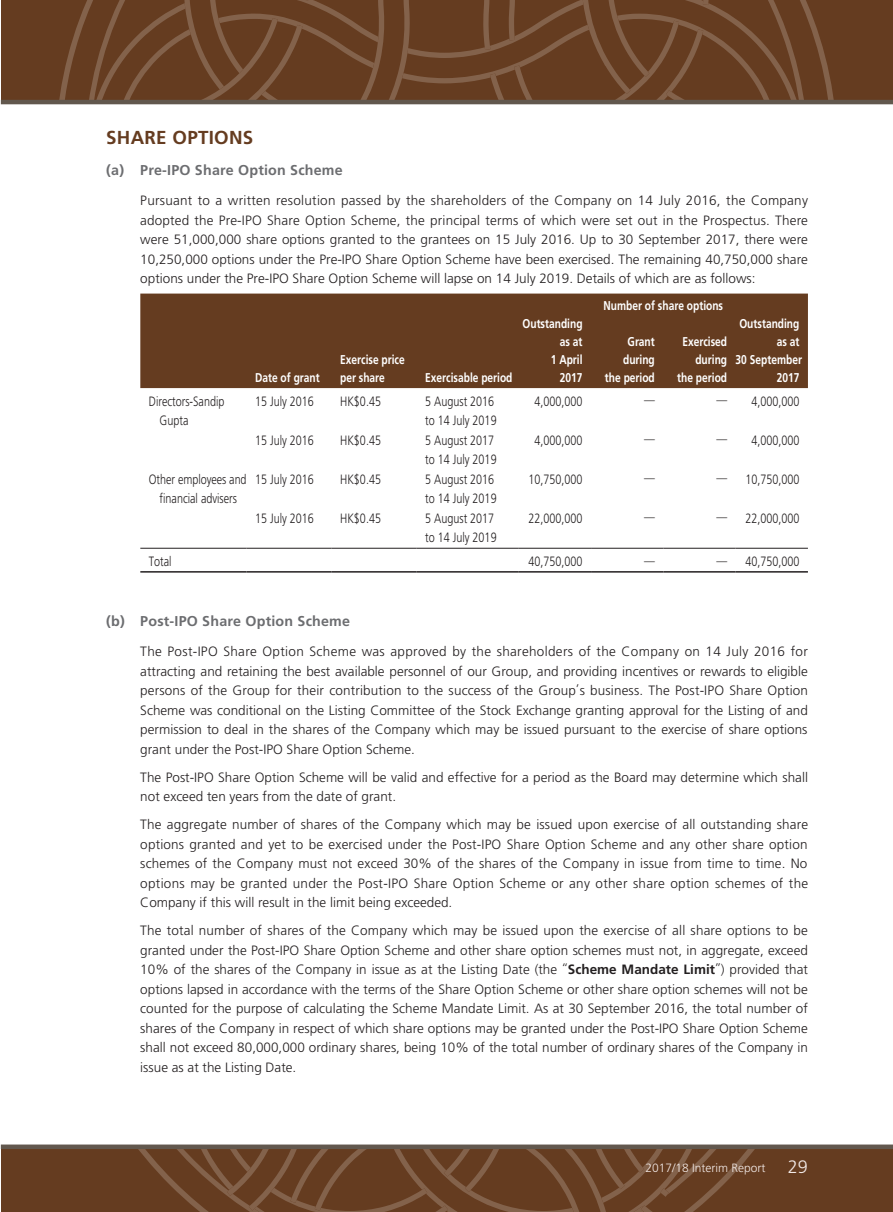
<style>
.page{position:relative;width:893px;height:1212px;background:#fff}
.page>*{position:absolute;margin:0;border:0;box-sizing:border-box;transform-origin:0 0}
._3__標題{font:700 18.75px "Frutiger LT Std";letter-spacing:.015em;color:#653c20}
.t1{font:300 18px "Frutiger LT Std";color:#f2e9e6}
._4__副標題{font:700 14.25px "Frutiger LT Std";letter-spacing:.015em;color:#6c6d70}
._1__內文{font:300 13.5px/19.5px "Frutiger LT Std";color:#231f20;text-align:justify}
._1__內文-2{font:300 13.5px "Frutiger LT Std";color:#231f20;scale:.8 1}
._1__內文-3{font:300 13.5px "Frutiger Next Pro";color:#231f20;scale:.8 1}
._6_表內文{font:700 12.75px "Frutiger LT Std";color:#fff;scale:.8 1}
.t2{font:300 12px "Frutiger LT Std";color:#f2e9e6}
.s1{font-family:"Frutiger Next Pro"}
.s2{font-weight:700}
</style>
<div class="page">
<div style="left:1px;top:1147px;width:892px;height:65px;background:#653c20"></div>
<svg style="left:138px;top:1149px;width:617px;height:63px"></svg>
<div style="left:1px;top:0;width:892px;height:102px;background:#653c20"></div>
<svg style="left:310px;top:0;width:524px;height:100px"></svg>
<svg style="left:59px;top:0;width:251px;height:100px"></svg>
<svg style="left:580px;top:0;width:226px;height:100px"></svg>
<hr style="left:1px;top:100px;width:892px;height:4px;background:#62584e">
<div style="left:1px;top:1144px;width:892px;height:5px;background:#62584e"></div>
<div style="left:140px;top:294px;width:668px;height:94px;background:#653c20"></div>
<hr style="left:140px;top:548px;width:107px;height:1px;background:#231f20">
<hr style="left:247px;top:548px;width:85px;height:1px;background:#231f20">
<hr style="left:332px;top:548px;width:85px;height:1px;background:#231f20">
<hr style="left:417px;top:548px;width:102px;height:1px;background:#231f20">
<hr style="left:519px;top:548px;width:72px;height:1px;background:#231f20">
<hr style="left:591px;top:548px;width:72px;height:1px;background:#231f20">
<hr style="left:663px;top:548px;width:73px;height:1px;background:#231f20">
<hr style="left:736px;top:548px;width:72px;height:1px;background:#231f20">
<hr style="left:140px;top:571px;width:107px;height:2px;background:#231f20">
<hr style="left:247px;top:571px;width:85px;height:2px;background:#231f20">
<hr style="left:332px;top:571px;width:85px;height:2px;background:#231f20">
<hr style="left:417px;top:571px;width:102px;height:2px;background:#231f20">
<hr style="left:519px;top:571px;width:72px;height:2px;background:#231f20">
<hr style="left:591px;top:571px;width:72px;height:2px;background:#231f20">
<hr style="left:663px;top:571px;width:73px;height:2px;background:#231f20">
<hr style="left:736px;top:571px;width:72px;height:2px;background:#231f20">
<p class="_3__標題" style="left:106px;top:127px;width:148px">SHARE OPTIONS</p>
<p class="_4__副標題" style="left:106px;top:162px;width:238px">(a) Pre-IPO Share Option Scheme</p>
<p class="_1__內文" style="left:140px;top:191px;width:669px">Pursuant to a written resolution passed by the shareholders of the Company on 14 July 2016, the Company adopted the Pre-IPO Share Option Scheme, the principal terms of which were set out in the Prospectus. There were 51,000,000 share options granted to the grantees on 15 July 2016. Up to 30 September 2017, there were 10,250,000 options under the Pre-IPO Share Option Scheme have been exercised. The remaining 40,750,000 share options under the Pre-IPO Share Option Scheme will lapse on 14 July 2019. Details of which are as follows:</p>
<p class="_6_表內文" style="left:604px;top:298px;width:151px">Number of share options</p>
<p class="_1__內文-2" style="left:149px;top:394px;width:96px">Directors-Sandip</p>
<p class="_1__內文-2" style="left:160px;top:413px;width:38px">Gupta</p>
<p class="_1__內文-2" style="left:149px;top:472px;width:124px">Other employees and</p>
<p class="_1__內文-2" style="left:160px;top:491px;width:98px">financial advisers</p>
<p class="_6_表內文" style="left:255px;top:370px;width:82px">Date of grant</p>
<p class="_6_表內文" style="left:340px;top:352px;width:82px">Exercise price</p>
<p class="_6_表內文" style="left:340px;top:370px;width:57px">per share</p>
<p class="_6_表內文" style="left:425px;top:370px;width:111px">Exercisable period</p>
<p class="_1__內文-2" style="left:255px;top:394px;width:75px">15 July 2016</p>
<p class="_1__內文-2" style="left:340px;top:394px;width:53px">HK$0.45</p>
<p class="_1__內文-2" style="left:425px;top:394px;width:88px">5 August 2016</p>
<p class="_1__內文-2" style="left:425px;top:413px;width:91px">to 14 July 2019</p>
<p class="_1__內文-2" style="left:255px;top:433px;width:75px">15 July 2016</p>
<p class="_1__內文-2" style="left:340px;top:433px;width:53px">HK$0.45</p>
<p class="_1__內文-2" style="left:425px;top:433px;width:88px">5 August 2017</p>
<p class="_1__內文-2" style="left:425px;top:452px;width:91px">to 14 July 2019</p>
<p class="_1__內文-2" style="left:255px;top:472px;width:75px">15 July 2016</p>
<p class="_1__內文-2" style="left:340px;top:472px;width:53px">HK$0.45</p>
<p class="_1__內文-2" style="left:425px;top:472px;width:88px">5 August 2016</p>
<p class="_1__內文-2" style="left:425px;top:491px;width:91px">to 14 July 2019</p>
<p class="_1__內文-2" style="left:255px;top:511px;width:75px">15 July 2016</p>
<p class="_1__內文-2" style="left:340px;top:511px;width:53px">HK$0.45</p>
<p class="_1__內文-2" style="left:425px;top:511px;width:88px">5 August 2017</p>
<p class="_1__內文-2" style="left:425px;top:530px;width:91px">to 14 July 2019</p>
<p class="_6_表內文" style="left:522px;top:316px;width:77px">Outstanding</p>
<p class="_6_表內文" style="left:560px;top:334px;width:30px">as at</p>
<p class="_6_表內文" style="left:551px;top:352px;width:41px">1 April</p>
<p class="_6_表內文" style="left:560px;top:370px;width:30px">2017</p>
<p class="_6_表內文" style="left:628px;top:334px;width:36px">Grant</p>
<p class="_6_表內文" style="left:623px;top:352px;width:41px">during</p>
<p class="_6_表內文" style="left:605px;top:370px;width:64px">the period</p>
<p class="_6_表內文" style="left:682px;top:334px;width:57px">Exercised</p>
<p class="_6_表內文" style="left:695px;top:352px;width:41px">during</p>
<p class="_6_表內文" style="left:677px;top:370px;width:64px">the period</p>
<p class="_6_表內文" style="left:739px;top:316px;width:77px">Outstanding</p>
<p class="_6_表內文" style="left:777px;top:334px;width:30px">as at</p>
<p class="_6_表內文" style="left:736px;top:352px;width:84px">30 September</p>
<p class="_6_表內文" style="left:777px;top:370px;width:30px">2017</p>
<p class="_1__內文-2" style="left:534px;top:394px;width:62px">4,000,000</p>
<p class="_1__內文-3" style="left:644px;top:393px;width:15px">—</p>
<p class="_1__內文-3" style="left:716px;top:393px;width:15px">—</p>
<p class="_1__內文-2" style="left:751px;top:394px;width:62px">4,000,000</p>
<p class="_1__內文-2" style="left:534px;top:433px;width:62px">4,000,000</p>
<p class="_1__內文-3" style="left:644px;top:432px;width:15px">—</p>
<p class="_1__內文-3" style="left:716px;top:432px;width:15px">—</p>
<p class="_1__內文-2" style="left:751px;top:433px;width:62px">4,000,000</p>
<p class="_1__內文-2" style="left:528px;top:472px;width:69px">10,750,000</p>
<p class="_1__內文-3" style="left:644px;top:471px;width:15px">—</p>
<p class="_1__內文-3" style="left:716px;top:471px;width:15px">—</p>
<p class="_1__內文-2" style="left:745px;top:472px;width:69px">10,750,000</p>
<p class="_1__內文-2" style="left:528px;top:511px;width:69px">22,000,000</p>
<p class="_1__內文-3" style="left:644px;top:510px;width:15px">—</p>
<p class="_1__內文-3" style="left:716px;top:510px;width:15px">—</p>
<p class="_1__內文-2" style="left:745px;top:511px;width:69px">22,000,000</p>
<p class="_1__內文-2" style="left:149px;top:554px;width:30px">Total</p>
<p class="_1__內文-2" style="left:528px;top:554px;width:69px">40,750,000</p>
<p class="_1__內文-3" style="left:644px;top:553px;width:15px">—</p>
<p class="_1__內文-3" style="left:716px;top:553px;width:15px">—</p>
<p class="_1__內文-2" style="left:745px;top:554px;width:69px">40,750,000</p>
<p class="_4__副標題" style="left:106px;top:613px;width:245px">(b) Post-IPO Share Option Scheme</p>
<p class="_1__內文" style="left:140px;top:642px;width:669px">The Post-IPO Share Option Scheme was approved by the shareholders of the Company on 14 July 2016 for attracting and retaining the best available personnel of our Group, and providing incentives or rewards to eligible persons of the Group for their contribution to the success of the Group<span class="s1">’</span>s business. The Post-IPO Share Option Scheme was conditional on the Listing Committee of the Stock Exchange granting approval for the Listing of and permission to deal in the shares of the Company which may be issued pursuant to the exercise of share options grant under the Post-IPO Share Option Scheme.</p>
<p class="_1__內文" style="left:140px;top:767px;width:669px">The Post-IPO Share Option Scheme will be valid and effective for a period as the Board may determine which shall not exceed ten years from the date of grant.</p>
<p class="_1__內文" style="left:140px;top:815px;width:669px">The aggregate number of shares of the Company which may be issued upon exercise of all outstanding share options granted and yet to be exercised under the Post-IPO Share Option Scheme and any other share option schemes of the Company must not exceed 30% of the shares of the Company in issue from time to time. No options may be granted under the Post-IPO Share Option Scheme or any other share option schemes of the Company if this will result in the limit being exceeded.</p>
<p class="_1__內文" style="left:140px;top:921px;width:669px">The total number of shares of the Company which may be issued upon the exercise of all share options to be granted under the Post-IPO Share Option Scheme and other share option schemes must not, in aggregate, exceed 10% of the shares of the Company in issue as at the Listing Date (the <span class="s1">“</span><span class="s2">Scheme Mandate Limit</span><span class="s1">”</span>) provided that options lapsed in accordance with the terms of the Share Option Scheme or other share option schemes will not be counted for the purpose of calculating the Scheme Mandate Limit. As at 30 September 2016, the total number of shares of the Company in respect of which share options may be granted under the Post-IPO Share Option Scheme shall not exceed 80,000,000 ordinary shares, being 10% of the total number of ordinary shares of the Company in issue as at the Listing Date.</p>
<p class="t2" style="left:645px;top:1161px;width:122px">2017/18 Interim Report</p>
<h2 class="t1" style="left:788px;top:1156px;width:22px">29</h2>
</div>
